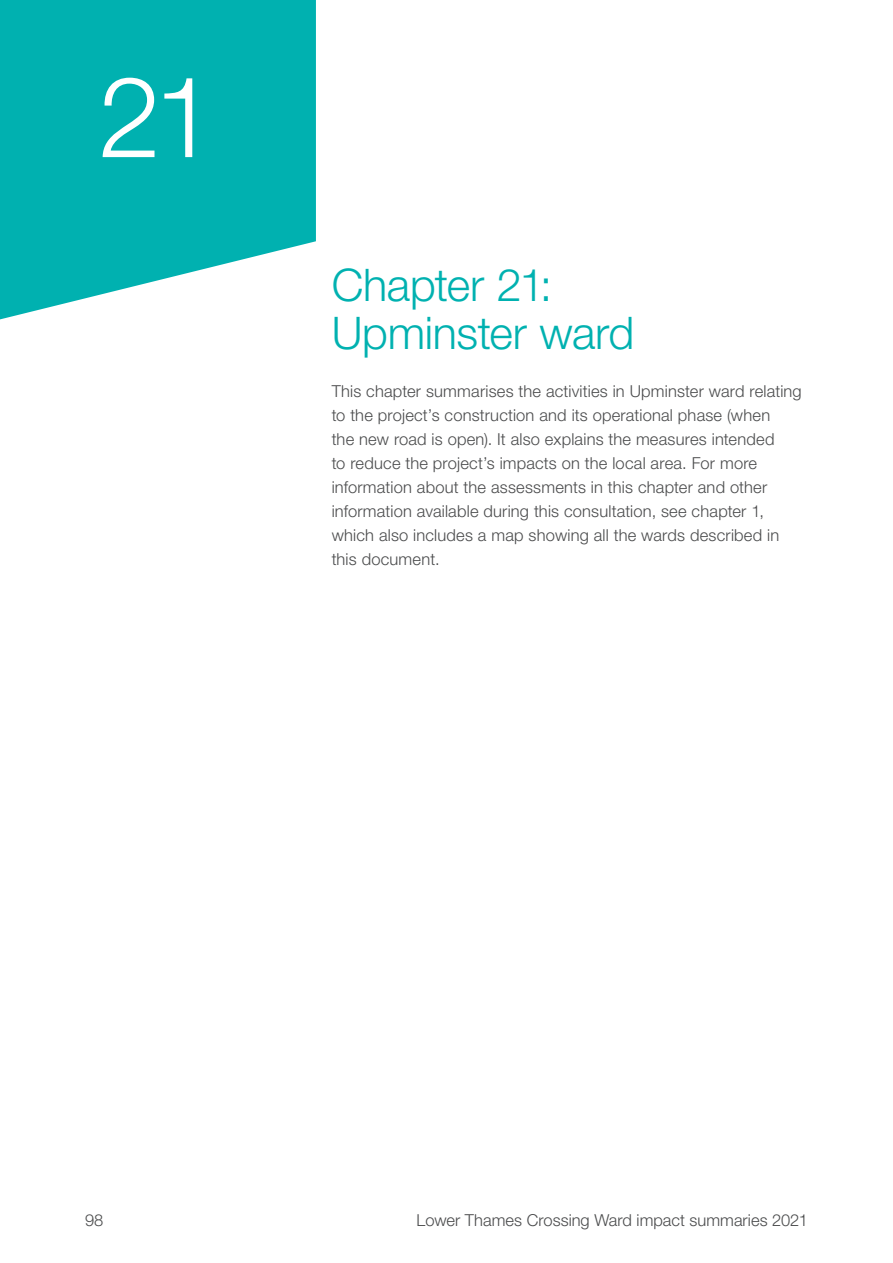
<style>
.page{position:relative;width:893px;height:1263px;background:#fff}
.page>*{position:absolute;margin:0;border:0;box-sizing:border-box;transform-origin:0 0}
.ChapterNumber{font:300 112.5px "Helvetica Neue LT Pro";color:#fff}
.Heading_1{font:300 45px/48px "Helvetica Neue LT Pro";letter-spacing:-.01em;color:#00b1b0}
.Body_text{font:300 16.5px/24px "Helvetica Neue LT Pro";letter-spacing:.01em;color:#4b4c4d}
</style>
<div class="page">
<svg style="left:0;top:0;width:316px;height:319px;background:#1ebab9"></svg>
<p class="ChapterNumber" style="left:99px;top:48px;width:119px">21</p>
<h1 class="Heading_1" style="left:332px;top:260px;width:304px">Chapter 21:<br>Upminster ward</h1>
<p class="Body_text" style="left:332px;top:379px;width:472px">This chapter summarises the activities in Upminster ward relating to the project’s construction and its operational phase (when<br>the new road is open). It also explains the measures intended<br>to reduce the project’s impacts on the local area. For more information about the assessments in this chapter and other information available during this consultation, see chapter 1, which also includes a map showing all the wards described in this document.</p>
<p class="Body_text" style="left:85px;top:1208px;width:20px">98</p>
<p class="Body_text" style="left:417px;top:1208px;width:393px">Lower Thames Crossing Ward impact summaries 2021</p>
</div>
